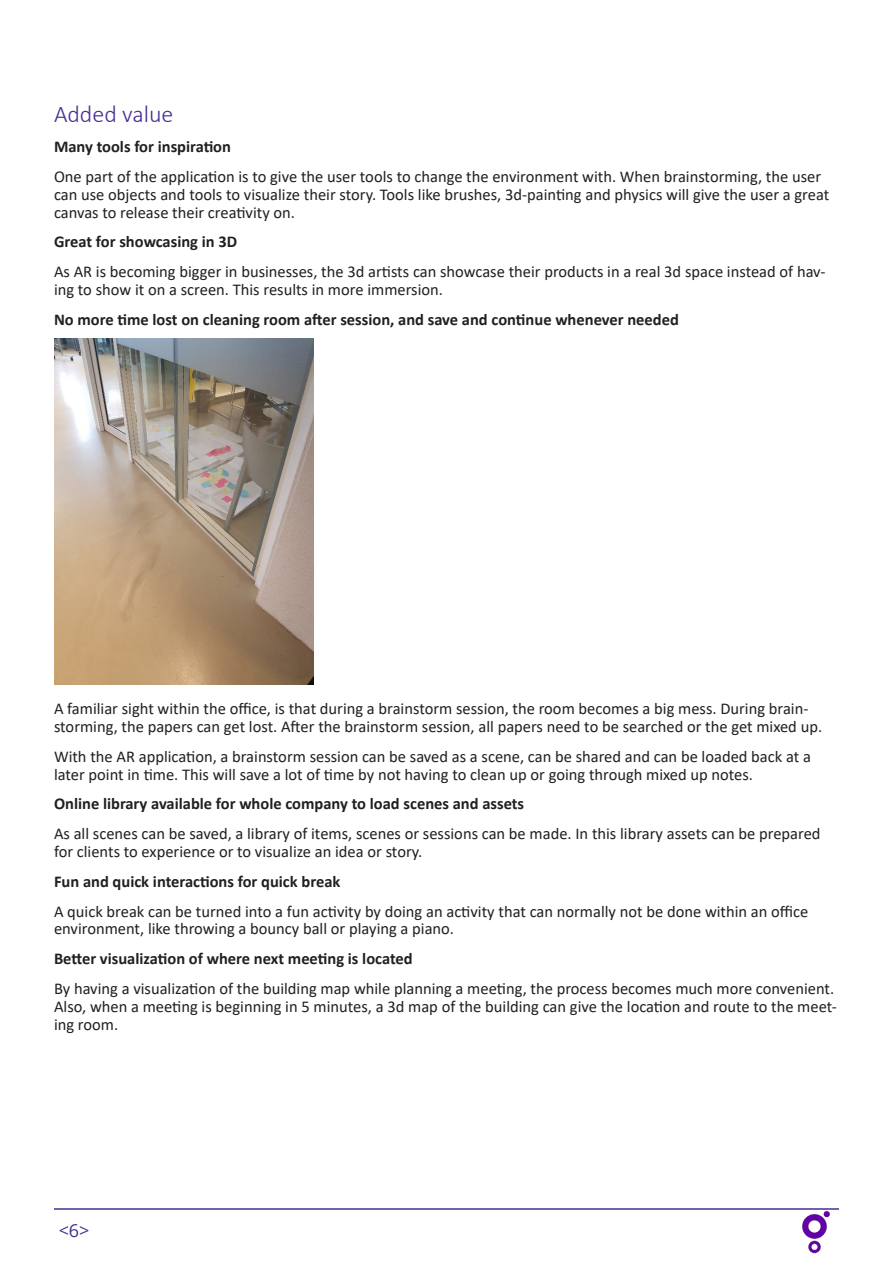
<style>
.page{position:relative;width:893px;height:1263px;background:#fff}
.page>*{position:absolute;margin:0;border:0;box-sizing:border-box;transform-origin:0 0}
.Heading_1{font:300 24px "Calibri";color:#482e92}
.t1{font:18px "Open Sans";color:#482e92}
.t2{font:16.5px/17.9px "Calibri";color:#231f20}
.t3{font:700 16.5px "Calibri";color:#231f20}
</style>
<div class="page">
<hr style="left:54px;top:1208px;width:785px;height:2px;background:#482e92">
<img style="left:802px;top:1210px;width:28px;height:44px">
<img style="left:54px;top:338px;width:260px;height:346px">
<p class="Heading_1" style="left:54px;top:99px;width:121px">Added value</p>
<p class="t3" style="left:54px;top:135px;width:179px">Many tools for inspiration</p>
<p class="t2" style="left:54px;top:167px;width:777px">One part of the application is to give the user tools to change the environment with. When brainstorming, the user can use objects and tools to visualize their story. Tools like brushes, 3d-painting and physics will give the user a great canvas to release their creativity on.</p>
<p class="t3" style="left:54px;top:230px;width:185px">Great for showcasing in 3D</p>
<p class="t2" style="left:54px;top:262px;width:773px">As AR is becoming bigger in businesses, the 3d artists can showcase their products in a real 3d space instead of hav&shy;ing to show it on a screen. This results in more immersion.</p>
<p class="t3" style="left:54px;top:308px;width:626px">No more time lost on cleaning room after session, and save and continue whenever needed</p>
<p class="t2" style="left:54px;top:699px;width:770px">A familiar sight within the office, is that during a brainstorm session, the room becomes a big mess. During brain&shy;storming, the papers can get lost. After the brainstorm session, all papers need to be searched or the get mixed up.</p>
<p class="t2" style="left:54px;top:747px;width:758px">With the AR application, a brainstorm session can be saved as a scene, can be shared and can be loaded back at a later point in time. This will save a lot of time by not having to clean up or going through mixed up notes.</p>
<p class="t3" style="left:54px;top:792px;width:472px">Online library available for whole company to load scenes and assets</p>
<p class="t2" style="left:54px;top:824px;width:768px">As all scenes can be saved, a library of items, scenes or sessions can be made. In this library assets can be prepared for clients to experience or to visualize an idea or story.</p>
<p class="t3" style="left:54px;top:870px;width:288px">Fun and quick interactions for quick break</p>
<p class="t2" style="left:54px;top:902px;width:756px">A quick break can be turned into a fun activity by doing an activity that can normally not be done within an office environment, like throwing a bouncy ball or playing a piano.</p>
<p class="t3" style="left:54px;top:947px;width:360px">Better visualization of where next meeting is located</p>
<p class="t2" style="left:54px;top:979px;width:784px">By having a visualization of the building map while planning a meeting, the process becomes much more convenient.<br>Also, when a meeting is beginning in 5 minutes, a 3d map of the building can give the location and route to the meet&shy;ing room.</p>
<p class="t1" style="left:59px;top:1217px;width:32px">&lt;6&gt;</p>
</div>
